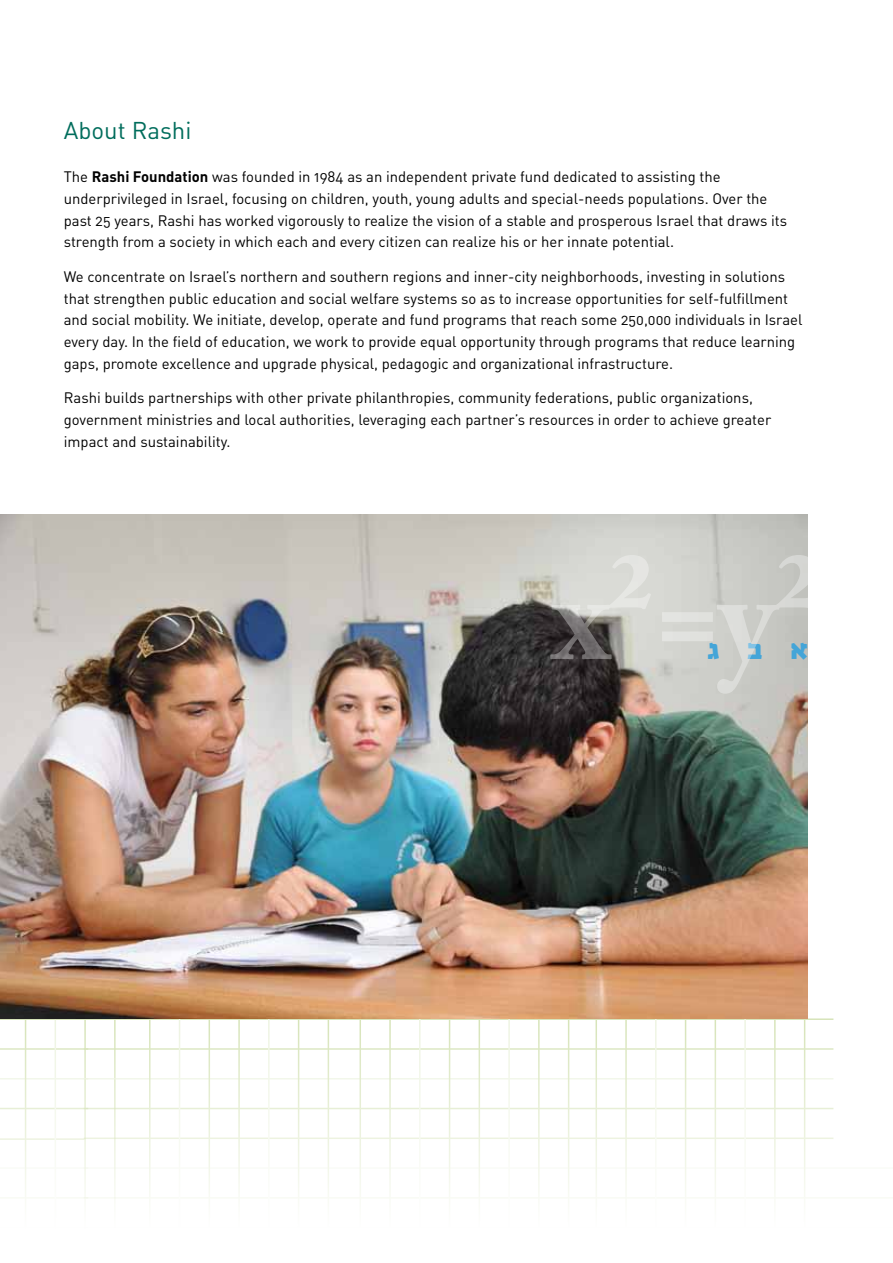
<style>
.page{position:relative;width:893px;height:1263px;background:#fff}
.page>*{position:absolute;margin:0;border:0;box-sizing:border-box;transform-origin:0 0}
.t1{font:900 28.2px "Alenbi Serif";color:#44a5d8}
.t2{font:24px "DIN Regular Alternate";color:#006d5c}
.t3{font:15px/21.8px "DIN Regular Alternate";color:#000}
.s1{font-family:"DIN Bold Alternate"}
</style>
<div class="page">
<hr style="left:0;top:1018px;width:88px;height:2px;background:#d7e4b9">
<hr style="left:0;top:1048px;width:88px;height:2px;background:#d7e4b9">
<hr style="left:0;top:1078px;width:88px;height:1px;background:#eef4e2">
<hr style="left:0;top:1108px;width:88px;height:1px;background:#d7e4b9">
<hr style="left:0;top:1138px;width:86px;height:2px;background:#d7e4b9">
<hr style="left:0;top:1167px;width:88px;height:2px;background:#eef4e2">
<hr style="left:0;top:1197px;width:88px;height:1px;background:#d7e4b9">
<hr style="left:0;top:1227px;width:88px;height:1px;background:#d7e4b9">
<hr style="left:114px;top:1020px;width:2px;height:208px;background:#d7e4b9">
<hr style="left:84px;top:1020px;width:2px;height:208px;background:#d7e4b9">
<hr style="left:55px;top:1020px;width:1px;height:208px;background:#eef4e2">
<hr style="left:25px;top:1020px;width:1px;height:208px;background:#d7e4b9">
<hr style="left:84px;top:1018px;width:749px;height:2px;background:#d7e4b9">
<hr style="left:84px;top:1048px;width:749px;height:2px;background:#d7e4b9">
<hr style="left:84px;top:1078px;width:749px;height:1px;background:#eef4e2">
<hr style="left:84px;top:1108px;width:749px;height:1px;background:#d7e4b9">
<hr style="left:84px;top:1137px;width:749px;height:2px;background:#d7e4b9">
<hr style="left:84px;top:1167px;width:809px;height:2px;background:#eef4e2">
<hr style="left:84px;top:1197px;width:809px;height:1px;background:#d7e4b9">
<hr style="left:84px;top:1227px;width:809px;height:1px;background:#d7e4b9">
<hr style="left:328px;top:1018px;width:1px;height:209px;background:#d7e4b9">
<hr style="left:298px;top:1018px;width:1px;height:209px;background:#d7e4b9">
<hr style="left:268px;top:1018px;width:2px;height:209px;background:#eef4e2">
<hr style="left:238px;top:1018px;width:2px;height:209px;background:#d7e4b9">
<hr style="left:209px;top:1018px;width:1px;height:209px;background:#d7e4b9">
<hr style="left:179px;top:1018px;width:1px;height:209px;background:#eef4e2">
<hr style="left:149px;top:1018px;width:2px;height:209px;background:#d7e4b9">
<hr style="left:568px;top:1018px;width:1px;height:209px;background:#d7e4b9">
<hr style="left:538px;top:1018px;width:2px;height:209px;background:#d7e4b9">
<hr style="left:508px;top:1018px;width:2px;height:209px;background:#eef4e2">
<hr style="left:479px;top:1018px;width:1px;height:209px;background:#d7e4b9">
<hr style="left:449px;top:1018px;width:1px;height:209px;background:#d7e4b9">
<hr style="left:419px;top:1018px;width:2px;height:209px;background:#eef4e2">
<hr style="left:389px;top:1018px;width:2px;height:209px;background:#d7e4b9">
<hr style="left:359px;top:1018px;width:2px;height:209px;background:#d7e4b9">
<hr style="left:804px;top:1018px;width:1px;height:209px;background:#d7e4b9">
<hr style="left:774px;top:1018px;width:2px;height:209px;background:#d7e4b9">
<hr style="left:744px;top:1018px;width:2px;height:209px;background:#eef4e2">
<hr style="left:715px;top:1018px;width:1px;height:209px;background:#d7e4b9">
<hr style="left:685px;top:1018px;width:1px;height:209px;background:#d7e4b9">
<hr style="left:655px;top:1018px;width:2px;height:209px;background:#eef4e2">
<hr style="left:625px;top:1018px;width:2px;height:209px;background:#d7e4b9">
<hr style="left:595px;top:1018px;width:2px;height:209px;background:#d7e4b9">
<img style="left:0;top:514px;width:808px;height:504px">
<svg style="left:550px;top:555px;width:258px;height:139px;background:#babab5"></svg>
<h2 class="t2" style="left:64px;top:115px;width:129px">About Rashi</h2>
<p class="t3" style="left:64px;top:166px;width:725px">The <span class="s1">Rashi Foundation</span> was founded in 1984 as an independent private fund dedicated to assisting the underprivileged in Israel, focusing on children, youth, young adults and special-needs populations. Over the past 25 years, Rashi has worked vigorously to realize the vision of a stable and prosperous Israel that draws its strength from a society in which each and every citizen can realize his or her innate potential.</p>
<p class="t3" style="left:64px;top:265px;width:740px">We concentrate on Israel’s northern and southern regions and inner-city neighborhoods, investing in solutions that strengthen public education and social welfare systems so as to increase opportunities for self-fulfillment and social mobility. We initiate, develop, operate and fund programs that reach some 250,000 individuals in Israel every day. In the field of education, we work to provide equal opportunity through programs that reduce learning gaps, promote excellence and upgrade physical, pedagogic and organizational infrastructure.</p>
<p class="t3" style="left:64px;top:387px;width:709px">Rashi builds partnerships with other private philanthropies, community federations, public organizations, government ministries and local authorities, leveraging each partner’s resources in order to achieve greater impact and sustainability.</p>
<h1 class="t1" style="left:708px;top:633px;width:13px">ג</h1>
<h1 class="t1" style="left:747px;top:633px;width:17px">ב</h1>
<h1 class="t1" style="left:790px;top:633px;width:19px">א</h1>
</div>
